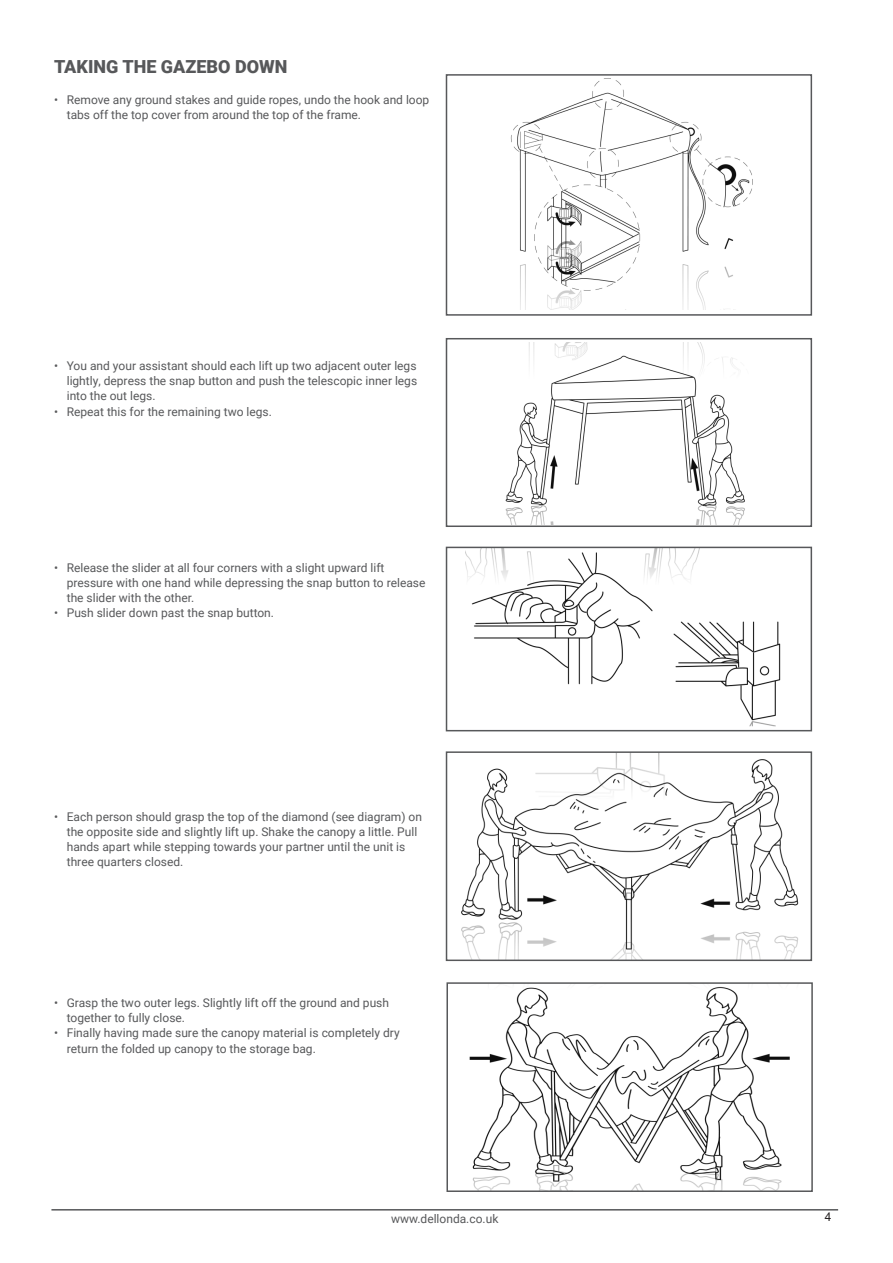
<style>
.page{position:relative;width:893px;height:1263px;background:#fff}
.page>*{position:absolute;margin:0;border:0;box-sizing:border-box;transform-origin:0 0}
.Section_Header{font:900 18px "Roboto";color:#57585a}
.Page_Footer{font:12px/15px "Roboto";color:#57585a}
.Body{font:12px "Arial";color:#231f20}
</style>
<div class="page">
<hr style="left:51px;top:1209px;width:787px;height:1px;background:#57585a">
<img style="left:510px;top:78px;width:243px;height:232px">
<div style="left:446px;top:74px;width:366px;height:242px;border:2px solid #57585a"></div>
<img style="left:505px;top:343px;width:240px;height:181px">
<div style="left:446px;top:338px;width:366px;height:189px;border:2px solid #57585a"></div>
<img style="left:466px;top:550px;width:315px;height:177px">
<div style="left:446px;top:547px;width:366px;height:184px;border:2px solid #57585a"></div>
<img style="left:461px;top:754px;width:338px;height:204px">
<div style="left:446px;top:751px;width:366px;height:210px;border:2px solid #57585a"></div>
<img style="left:469px;top:987px;width:321px;height:202px">
<div style="left:446px;top:982px;width:367px;height:210px;border:2px solid #57585a"></div>
<p class="Section_Header" style="left:54px;top:54px;width:235px">TAKING THE GAZEBO DOWN</p>
<p class="Page_Footer" style="left:67px;top:91px;width:364px;text-indent:-13px">• Remove any ground stakes and guide ropes, undo the hook and loop tabs off the top cover from around the top of the frame.</p>
<p class="Page_Footer" style="left:67px;top:358px;width:352px;text-align:justify;text-indent:-13px">• You and your assistant should each lift up two adjacent outer legs lightly, depress the snap button and push the telescopic inner legs into the out legs.</p>
<p class="Page_Footer" style="left:54px;top:403px;width:219px">• Repeat this for the remaining two legs.</p>
<p class="Page_Footer" style="left:67px;top:560px;width:360px;text-indent:-13px">• Release the slider at all four corners with a slight upward lift pressure with one hand while depressing the snap button to release the slider with the other.</p>
<p class="Page_Footer" style="left:54px;top:605px;width:222px">• Push slider down past the snap button.</p>
<p class="Page_Footer" style="left:67px;top:809px;width:357px;text-indent:-13px">• Each person should grasp the top of the diamond (see diagram) on the opposite side and slightly lift up. Shake the canopy a little. Pull hands apart while stepping towards your partner until the unit is three quarters closed.</p>
<p class="Page_Footer" style="left:67px;top:995px;width:324px;text-indent:-13px">• Grasp the two outer legs. Slightly lift off the ground and push together to fully close.</p>
<p class="Page_Footer" style="left:67px;top:1025px;width:334px;line-height:15.8px;text-indent:-13px">• Finally having made sure the canopy material is completely dry return the folded up canopy to the storage bag.</p>
<p class="Page_Footer" style="left:391px;top:1211px;width:109px">www.dellonda.co.uk</p>
<p class="Body" style="left:825px;top:1209px;width:8px">4</p>
</div>
